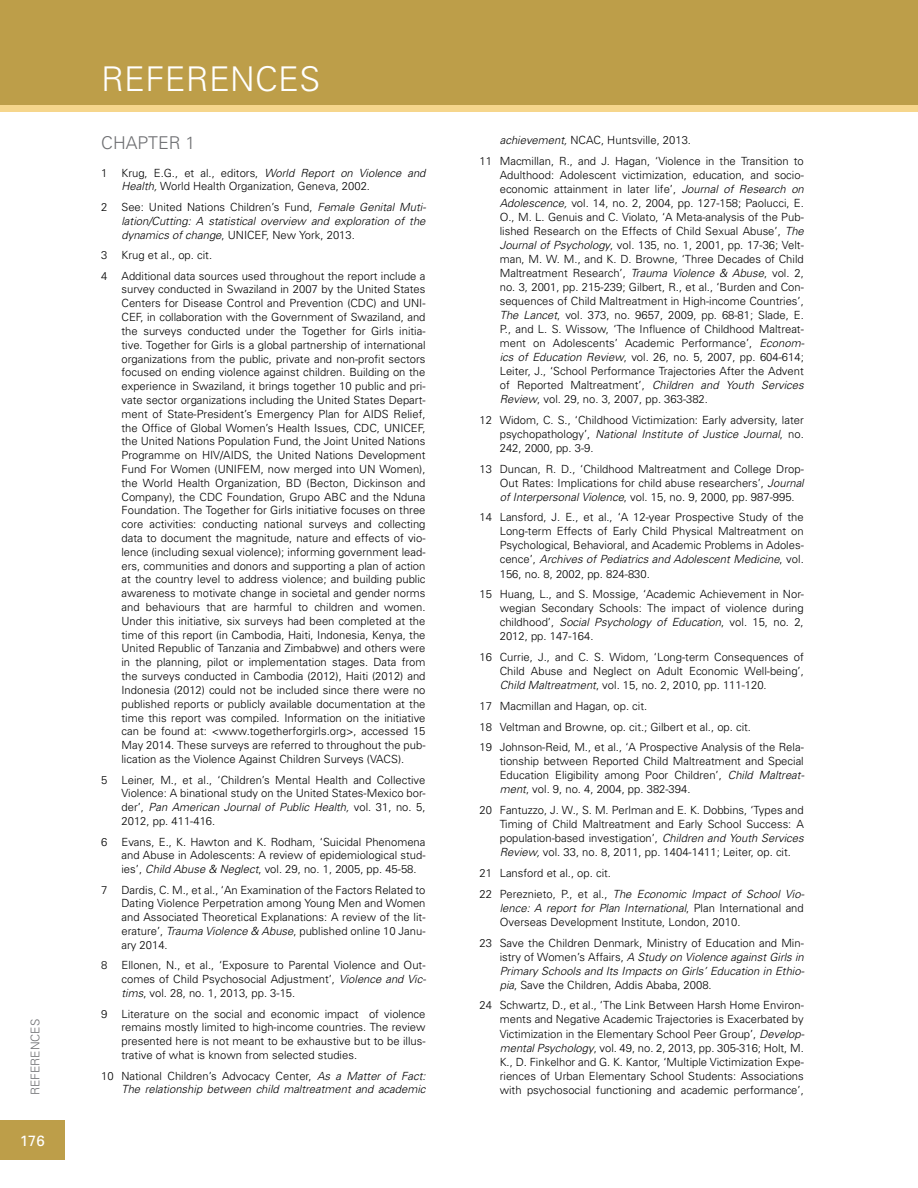
<style>
.page{position:relative;width:918px;height:1188px;background:#fff}
.page>*{position:absolute;margin:0;border:0;box-sizing:border-box;transform-origin:0 0}
.t1{font:300 34.05px "Univers";color:#fff}
.t2{font:300 17.7px "Univers";color:#6d6e71}
.t3{font:14.85px "Univers";color:#fff}
.t4{font:300 12px "Univers";color:#6d6e71}
.t5{font:300 11.25px/13.8px "Univers";color:#000}
.t6{font:italic 300 11.25px/13.8px "Univers";color:#000;text-align:justify}
.s1{font-style:italic}
.s2{font-style:normal}
</style>
<div class="page">
<div style="left:0;top:1120px;width:65px;height:40px;background:#bd9e49"></div>
<svg style="left:0;top:104px;width:918px;height:7px;background:#edce82"></svg>
<div style="left:0;top:0;width:918px;height:104px;background:#bd9e49"></div>
<p class="t4" style="left:28px;top:1095px;width:76px;rotate:-90deg">References</p>
<h3 class="t3" style="left:20px;top:1132px;width:26px">176</h3>
<h1 class="t1" style="left:101px;top:58px;width:43px">refe</h1>
<h1 class="t1" style="left:186px;top:58px;width:46px">rences</h1>
<h2 class="t2" style="left:101px;top:132px;width:24px">Chapte</h2>
<h2 class="t2" style="left:169px;top:132px;width:28px">r 1</h2>
<p class="t5" style="left:122px;top:165px;width:306px;text-indent:-20px">1 Krug, E. G. , et al. , editors, <span class="s1">World Report on Violence and<br>Health,</span> World Health Organization, Geneva, 2002.</p>
<p class="t6" style="left:122px;top:200px;width:306px;text-indent:-20px"><span class="s2">2 See: United Nations Children’s Fund,</span> Female Genital Muti&shy;lation/Cutting: A statistical overview and exploration of the dynamics of change<span class="s2">, UNICEF, New York, 2013.</span></p>
<p class="t5" style="left:101px;top:245px;width:326px;line-height:20.5px">3 Krug et al. , op. cit.<br>4 Additional data sources used throughout the report include a</p>
<p class="t5" style="left:121px;top:282px;width:306px">survey conducted in Swaziland in 2007 by the United States Centers for Disease Control and Prevention (CDC) and UNI-CEF, in collaboration with the Government of Swaziland, and the surveys conducted under the Together for Girls initia&shy;tive. Together for Girls is a global partnership of international organizations from the public, private and non-profit sectors focused on ending violence against children. B uilding on the experience in Swaziland, it brings together 10 public and pri&shy;vate sector organizations including the United States Depart&shy;ment of State-President’s Emergency Plan for AIDS Relief, the Office of Global Women’s Health Issues, CDC, UNICEF, the United Nations Population Fund, the Joint United Nations Programme on HIV/AIDS, the United Nations Development Fund For Women (UNIFEM, now merged into UN Women), the World Health Organization, B D (Becton, Dickinson and Company), the CDC Foundation, Grupo ABC and the Nduna Foundation. The Together for Girls initiative focuses on three core activities: conducting national surveys and collecting data to document the magnitude, nature and effects of vio&shy;lence (including sexual violence); informing government lead&shy;ers, communities and donors and supporting a plan of action at the country level to address violence; and building public awareness to motivate change in societal and gender norms and behaviours that are harmful to children and women.<br>Under this initiative, six surveys had been completed at the time of this report (in Cambodia, Haiti, Indonesia, Kenya, the United Republic of Tanzania and Zimbabwe) and others were in the planning, pilot or implementation stages. Data from the surveys conducted in Cambodia (2012), Haiti (2012) and Indonesia (2012) could not be included since there were no published reports or publicly available documentation at the time this report was compiled. Information on the initiative can be found at: &lt;www.togetherforgirls. org&gt;, accessed 15<br>May 2014. These surveys are referred to throughout the pub&shy;lication as the Violence Against Children Surveys (VACS).</p>
<p class="t5" style="left:121px;top:772px;width:306px;text-align:justify;text-indent:-20px">5 Leiner, M. , et al. , ‘Children’s Mental Health and Collective Violence: A binational study on the United States-Mexico bor&shy;der’, <span class="s1">Pan American Journal of Public Health,</span> vol. 31, no. 5, 2012, pp. 411-416.</p>
<p class="t5" style="left:121px;top:834px;width:306px;text-align:justify;text-indent:-20px">6 Evans, E. , K. Hawton and K. Rodham, ‘Suicidal Phenomena and Abuse in Adolescents: A review of epidemiological stud&shy;ies’, <span class="s1">Child Abuse &amp; Neglect</span>, vol. 29, no. 1, 2005, pp. 45-58.</p>
<p class="t5" style="left:121px;top:882px;width:306px;text-align:justify;text-indent:-20px">7 Dardis, C. M. , et al. , ‘An Examination of the Factors Related to Dating Violence Perpetration among Young Men and Women and Associated Theoretical Explanations: A review of the lit&shy;erature’, <span class="s1">Trauma Violence &amp; Abuse</span>, published online 10 Janu&shy;ary 2014.</p>
<p class="t5" style="left:121px;top:958px;width:306px;text-align:justify;text-indent:-20px">8 Ellonen, N. , et al. , ‘Exposure to Parental Violence and Out&shy;comes of Child Psychosocial Adjustment’, <span class="s1">Violence and Vic&shy;tims</span>, vol. 28, no. 1, 2013, pp. 3-15.</p>
<p class="t5" style="left:121px;top:1006px;width:306px;text-align:justify;text-indent:-20px">9 Literature on the social and economic impact of violence remains mostly limited to high-income countries. The review presented here is not meant to be exhaustive but to be illus&shy;trative of what is known from selected studies.</p>
<p class="t6" style="left:101px;top:1068px;width:326px;text-align:right"><span class="s2">10 National Children’s Advocacy Center,</span> As a Matter of Fact:<br>The relationship between child maltreatment and academic</p>
<p class="t5" style="left:480px;top:129px;width:326px;line-height:20.7px;text-indent:20px"><span class="s1">achievement,</span> NCAC, Huntsville, 2013.<br>11 Macmillan, R. , and J. Hagan, ‘Violence in the Transition to</p>
<p class="t5" style="left:500px;top:168px;width:306px">Adulthood: Adolescent victimization, education, and socio&shy;economic attainment in later life’, <span class="s1">Journal of Research on Adolescence,</span> vol. 14, no. 2, 2004, pp. 127-158; Paolucci, E.<br>O. , M. L. Genuis and C. Violato, ‘A Meta-analysis of the Pub&shy;lished Research on the Effects of Child Sexual Abuse’, <span class="s1">The Journal of Psychology</span>, vol. 135, no. 1, 2001, pp. 17-36; Velt&shy;man, M. W. M. , and K. D. B rowne, ‘Three Decades of Child Maltreatment Research’, <span class="s1">Trauma Violence &amp; Abuse</span>, vol. 2, no. 3, 2001, pp. 215-239; Gilbert, R. , et al. , ‘B urden and Con&shy;sequences of Child Maltreatment in High-income Countries’, <span class="s1">The Lancet</span>, vol. 373, no. 9657, 2009, pp. 68-81; Slade, E.<br>P. , and L. S. Wissow, ‘The Influence of Childhood Maltreat&shy;ment on Adolescents’ Academic Performance’, <span class="s1">Econom&shy;ics of Education Review</span>, vol. 26, no. 5, 2007, pp. 604-614; Leiter, J. , ‘School Performance Trajectories After the Advent of R eported Maltreatment’, <span class="s1">Children and Youth Services Review</span>, vol. 29, no. 3, 2007, pp. 363-382.</p>
<p class="t5" style="left:500px;top:413px;width:306px;text-indent:-20px">12 Widom, C. S. , ‘Childhood Victimization: Early adversity, later psychopathology’, <span class="s1">National Institute of Justice Journal</span>, no.<br>242, 2000, pp. 3-9.</p>
<p class="t5" style="left:500px;top:461px;width:306px;text-align:justify;text-indent:-20px">13 Duncan, R. D. , ‘Childhood Maltreatment and College Drop-Out Rates: Implications for child abuse researchers’, <span class="s1">Journal of Interpersonal Violence</span>, vol. 15, no. 9, 2000, pp. 987-995.</p>
<p class="t5" style="left:500px;top:510px;width:306px;text-indent:-20px">14 Lansford, J. E. , et al. , ‘A 12-year Prospective Study of the Long-term Effects of Early Child Physical Maltreatment on Psychological, Behavioral, and Academic Problems in Adoles&shy;cence’, <span class="s1">Archives of Pediatrics and Adolescent Medicine</span>, vol.<br>156, no. 8, 2002, pp. 824-830.</p>
<p class="t5" style="left:500px;top:587px;width:306px;text-align:justify;text-indent:-20px">15 Huang, L. , and S. Mossige, ‘Academic Achievement in Nor&shy;wegian Secondary Schools: The impact of violence during childhood’, <span class="s1">Social Psychology of Education</span>, vol. 15, no. 2, 2012, pp. 147-164.</p>
<p class="t5" style="left:500px;top:650px;width:306px;text-align:justify;text-indent:-20px">16 Currie, J. , and C. S. Widom, ‘Long-term Consequences of Child Abuse and Neglect on Adult Economic Well-being’, <span class="s1">Child Maltreatment</span>, vol. 15, no. 2, 2010, pp. 111-120.</p>
<p class="t5" style="left:480px;top:695px;width:326px;line-height:20.7px">17 Macmillan and Hagan, op. cit.<br>18 Veltman and Browne, op. cit. ; Gilbert et al. , op. cit.<br>19 Johnson-Reid, M. , et al. , ‘A Prospective Analysis of the Rela-</p>
<p class="t5" style="left:500px;top:754px;width:306px;text-align:justify">tionship between Reported Child Maltreatment and Special Education Eligibility among Poor Children’, <span class="s1">Child Maltreat&shy;ment</span>, vol. 9, no. 4, 2004, pp. 382-394.</p>
<p class="t5" style="left:500px;top:803px;width:306px;text-align:justify;text-indent:-20px">20 Fantuzzo, J. W. , S. M. Perlman and E. K. Dobbins, ‘Types and Timing of Child Maltreatment and Early School Success: A population-based investigation’, <span class="s1">Children and Youth Services Review,</span> vol. 33, no. 8, 2011, pp. 1404-1411; Leiter, op. cit.</p>
<p class="t5" style="left:480px;top:862px;width:326px;line-height:20.7px">21 Lansford et al. , op. cit.<br>22 Pereznieto, P. , et al. , <span class="s1">The Economic Impact of School Vio-</span></p>
<p class="t5" style="left:500px;top:901px;width:306px"><span class="s1">lence: A report for Plan International</span>, Plan International and<br>Overseas Development Institute, London, 2010.</p>
<p class="t5" style="left:500px;top:935px;width:306px;text-align:justify;text-indent:-20px">23 Save the Children Denmark, Ministry of Education and Min&shy;istry of Women’s Affairs, <span class="s1">A Study on Violence against Girls in Primary Schools and Its Impacts on Girls’ Education in Ethio&shy;pia</span>, Save the Children, Addis Ababa, 2008.</p>
<p class="t5" style="left:500px;top:998px;width:306px;text-indent:-20px">24 Schwartz, D. , et al. , ‘The Link Between Harsh Home Environ&shy;ments and Negative Academic Trajectories is Exacerbated by Victimization in the Elementary School Peer Group’, <span class="s1">Develop&shy;mental Psychology</span>, vol. 49, no. 2, 2013, pp. 305-316; Holt, M.<br>K. , D. Finkelhor and G. K. Kantor, ‘Multiple Victimization Expe&shy;riences of Urban Elementary School Students: Associations</p>
<p class="t5" style="left:500px;top:1082px;width:306px">with psychosocial functioning and academic performance’,</p>
</div>
